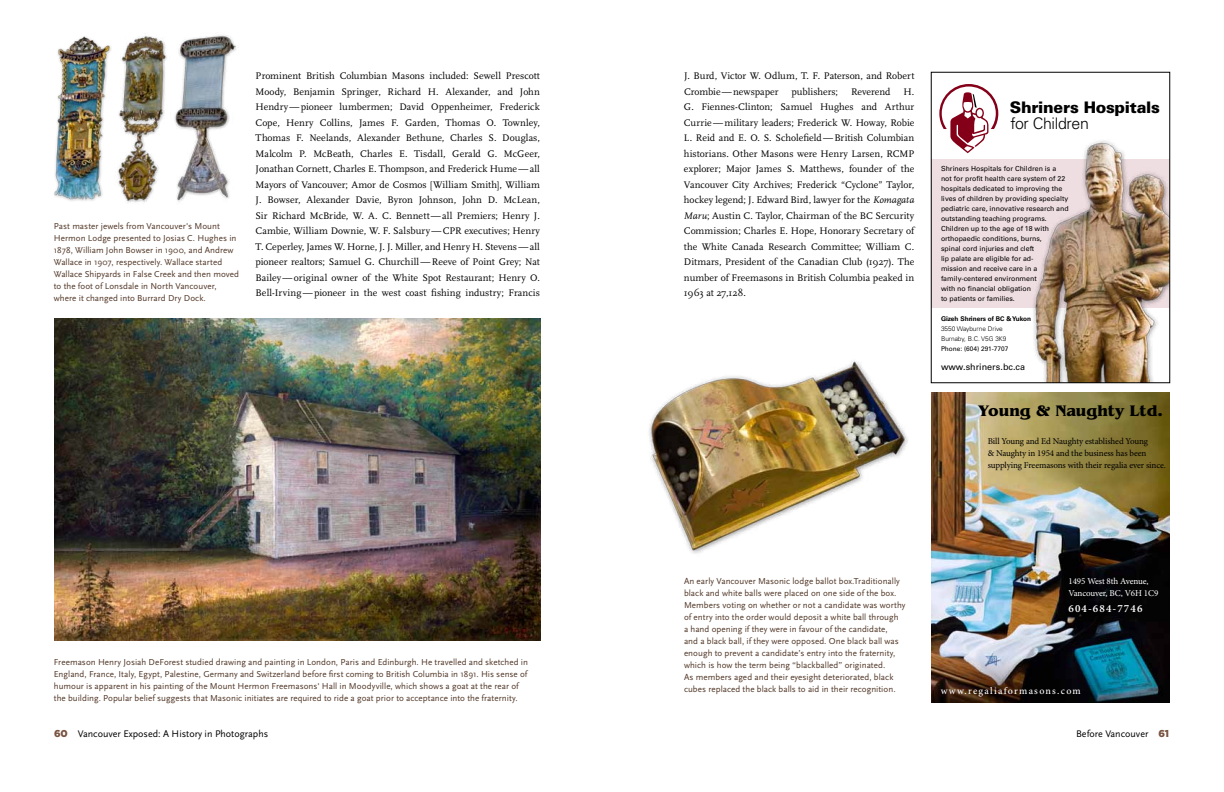
<style>
.page{position:relative;width:1224px;height:792px;background:#fff}
.page>*{position:absolute;margin:0;border:0;box-sizing:border-box;transform-origin:0 0}
.t1{font:700 16px "Benguiat Std";color:#000}
.t2{font:900 15.9px "Univers LT Std";letter-spacing:-.02em;color:#000}
.t3{font:300 15.9px "Univers LT Std";letter-spacing:-.02em;color:#000}
.t4{font:600 11px "Minion Pro";letter-spacing:.1em;color:#fff}
.t5{font:10px/15.5px "FF Scala";letter-spacing:.005em;color:#000;text-align:justify}
.t6{font:10px "Scala Sans";color:#000}
.t7{font:500 10px "Minion Pro";letter-spacing:.125em;color:#fff}
.t8{font:9px/12px "Scala Sans";letter-spacing:.005em;color:#513626}
.t9{font:9px/12px "Minion Pro";letter-spacing:-.015em;color:#000}
.t10{font:9px/12px "Minion Pro";letter-spacing:-.01em;color:#fff}
.t11{font:9px "Univers LT Std";color:#000}
.t12{font:7px/10px "Univers LT Std";color:#000}
.t13{font:300 6.5px/10px "Univers LT Std";color:#000}
.t14{font:700 6.5px "Univers LT Std";color:#000}
.t15{font:6.5px "Univers LT Std";color:#000}
.s1{font-style:italic}
.s2{font-family:"Gotham";font-weight:900;color:#78523f}
</style>
<div class="page">
<img style="left:931px;top:392px;width:239px;height:310px">
<img style="left:54px;top:35px;width:182px;height:168px">
<img style="left:649px;top:338px;width:287px;height:224px">
<div style="left:931px;top:159px;width:239px;height:149px;background:#efdee1"></div>
<img style="left:1033px;top:140px;width:135px;height:241px">
<svg style="left:939px;top:84px;width:59px;height:69px"></svg>
<div style="left:931px;top:72px;width:239px;height:311px;border:1px solid #000"></div>
<img style="left:54px;top:319px;width:487px;height:321px">
<p class="t8" style="left:54px;top:220px;width:187px">Past master jewels from Vancouver's Mount Hermon Lodge presented to Josias C. Hughes in 1878, William John Bowser in 1900, and Andrew Wallace in 1907, respectively. Wallace started Wallace Shipyards in False Creek and then moved to the foot of Lonsdale in North Vancouver, where it changed into Burrard Dry Dock.</p>
<p class="t5" style="left:256px;top:68px;width:286px">Prominent British Columbian Masons included: Sewell Prescott Moody, Benjamin Springer, Richard H. Alexander, and John Hendry—pioneer lumbermen; David Oppenheimer, Frederick Cope, Henry Collins, James F. Garden, Thomas O. Townley, Thomas F. Neelands, Alexander Bethune, Charles S. Douglas, Malcolm P. McBeath, Charles E. Tisdall, Gerald G. McGeer, Jonathan Cornett, Charles E. Thompson, and Frederick Hume—all Mayors of Vancouver; Amor de Cosmos [William Smith], William J. Bowser, Alexander Davie, Byron Johnson, John D. McLean, Sir Richard McBride, W. A. C. Bennett—all Premiers; Henry J.<br>Cambie, William Downie, W. F. Salsbury—CPR executives; Henry T. Ceperley, James W. Horne, J. J. Miller, and Henry H. Stevens—all pioneer realtors; Samuel G. Churchill—Reeve of Point Grey; Nat Bailey—original owner of the White Spot Restaurant; Henry O.<br>Bell-Irving—pioneer in the west coast fishing industry; Francis</p>
<p class="t8" style="left:54px;top:657px;width:476px">Freemason Henry Josiah DeForest studied drawing and painting in London, Paris and Edinburgh. He travelled and sketched in England, France, Italy, Egypt, Palestine, Germany and Switzerland before first coming to British Columbia in 1891. His sense of humour is apparent in his painting of the Mount Hermon Freemasons' Hall in Moodyville, which shows a goat at the rear of the building. Popular belief suggests that Masonic initiates are required to ride a goat prior to acceptance into the fraternity.</p>
<p class="t5" style="left:684px;top:69px;width:232px">J. Burd, Victor W. Odlum, T. F. Paterson, and Robert<br>Crombie—newspaper</p>
<p class="t5" style="left:792px;top:84px;width:48px">publishers;</p>
<p class="t5" style="left:851px;top:84px;width:41px">Reverend</p>
<p class="t5" style="left:684px;top:84px;width:232px;text-indent:220px">H.<br>G. Fiennes-Clinton; Samuel Hughes and Arthur Currie—military leaders; Frederick W. Howay, Robie L. Reid and E. O. S. Scholefield—British Columbian historians. Other Masons were Henry Larsen, RCMP explorer; Major James S. Matthews, founder of the Vancouver City Archives; Frederick “Cyclone” Taylor, hockey legend; J. Edward Bird, lawyer for the <span class="s1">Komagata Maru</span>; Austin C. Taylor, Chairman of the BC Sercurity Commission; Charles E. Hope, Honorary Secretary of the White Canada Research Committee; William C.<br>Ditmars, President of the Canadian Club (1927). The number of Freemasons in British Columbia peaked in 1963 at 27,128.</p>
<h2 class="t2" style="left:1010px;top:97px;width:152px">Shriners Hospitals</h2>
<h2 class="t3" style="left:1010px;top:114px;width:80px">for Children</h2>
<p class="t12" style="left:941px;top:164px;width:129px">Shriners Hospitals for Children is a not for profit health care system of 22 hospitals dedicated to improving the lives of children by providing specialty pediatric care, innovative research and outstanding teaching programs.<br>Children up to the age of 18 with orthopaedic conditions, burns,<br>spinal cord injuries and cleft<br>lip palate are eligible for ad-<br>mission and receive care in a family-centered environment<br>with no financial obligation<br>to patients or families.</p>
<p class="t14" style="left:941px;top:315px;width:92px">Gizeh Shriners of BC &amp; Yukon</p>
<p class="t13" style="left:941px;top:324px;width:67px">3550 Wayburne Drive<br>Burnaby, B.C. V5G 3K9</p>
<p class="t15" style="left:941px;top:345px;width:69px">Phone: (604) 291-7707</p>
<p class="t11" style="left:941px;top:362px;width:86px">www.shriners.bc.ca</p>
<h1 class="t1" style="left:978px;top:402px;width:186px">Young &amp; Naughty Ltd.</h1>
<p class="t9" style="left:988px;top:436px;width:180px">Bill Young and Ed Naughty established Young<br>&amp; Naughty in 1954 and the business has been supplying Freemasons with their regalia ever since.</p>
<p class="t8" style="left:684px;top:575px;width:223px">An early Vancouver Masonic lodge ballot box.Traditionally black and white balls were placed on one side of the box.<br>Members voting on whether or not a candidate was worthy of entry into the order would deposit a white ball through<br>a hand opening if they were in favour of the candidate,<br>and a black ball, if they were opposed. One black ball was enough to prevent a candidate’s entry into the fraternity, which is how the term being “blackballed” originated.<br>As members aged and their eyesight deteriorated, black cubes replaced the black balls to aid in their recognition.</p>
<p class="t10" style="left:1068px;top:575px;width:91px">1495 West 8th Avenue,<br>Vancouver, BC, V6H 1C9</p>
<p class="t4" style="left:1068px;top:602px;width:75px">604-684-7746</p>
<p class="t7" style="left:941px;top:685px;width:142px">www.regaliaformasons.com</p>
<p class="t6" style="left:54px;top:728px;width:216px"><span class="s2">60</span> Vancouver Exposed: A History in Photographs</p>
<p class="t6" style="left:1076px;top:728px;width:95px">Before Vancouver <span class="s2">61</span></p>
</div>
